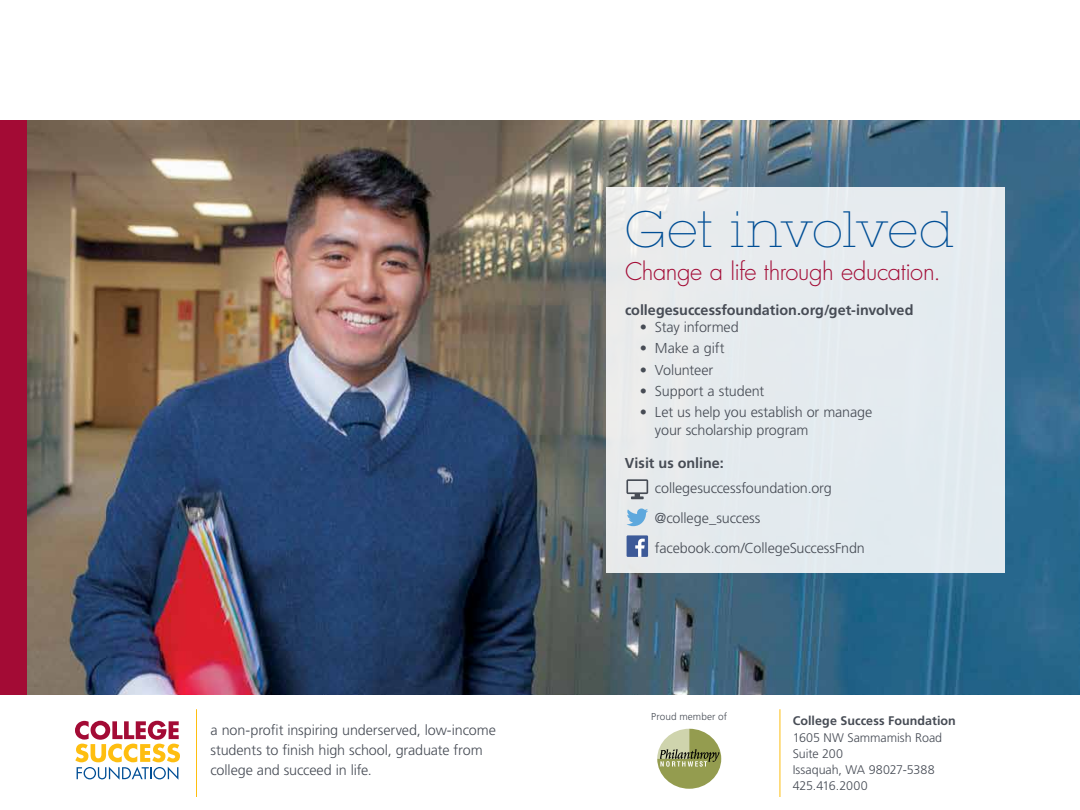
<style>
.page{position:relative;width:1080px;height:810px;background:#fff}
.page>*{position:absolute;margin:0;border:0;box-sizing:border-box;transform-origin:0 0}
.t1{font:200 50px "Lubalin Graph Std";letter-spacing:.005em;color:#004e95}
.t2{font:300 23.75px "Futura";letter-spacing:-.02em;color:#a30b35}
.t3{font:300 14.38px/30px "Frutiger LT Std";letter-spacing:-.01em;color:#474c55}
.t4{font:700 14.38px "Frutiger LT Std";color:#474c55}
.t5{font:300 12.5px/16.2px "Frutiger LT Std";letter-spacing:-.005em;color:#474c55}
.t6{font:700 12.5px "Frutiger LT Std";letter-spacing:.005em;color:#474c55}
.t7{font:300 10px "Frutiger LT Std";letter-spacing:.01em;color:#474c55}
</style>
<div class="page">
<img style="left:26px;top:120px;width:1054px;height:574px">
<div style="left:606px;top:188px;width:399px;height:385px;background:#e5ebee"></div>
<div style="left:0;top:120px;width:26px;height:574px;background:#a30b35"></div>
<div style="left:627px;top:535px;width:21px;height:22px;background:#3d5a98"></div>
<svg style="left:635px;top:539px;width:10px;height:18px"></svg>
<svg style="left:627px;top:508px;width:21px;height:18px"></svg>
<svg style="left:626px;top:479px;width:22px;height:20px"></svg>
<svg style="left:75px;top:721px;width:105px;height:59px"></svg>
<hr style="left:196px;top:709px;width:1px;height:88px;background:#febe10">
<hr style="left:780px;top:709px;width:1px;height:88px;background:#febe10">
<svg style="left:657px;top:729px;width:64px;height:60px"></svg>
<p class="t3" style="left:210px;top:721px;width:287px;line-height:20px">a non-profit inspiring underserved, low-income students to finish high school, graduate from college and succeed in life.</p>
<h1 class="t1" style="left:625px;top:201px;width:331px">Get involved</h1>
<h2 class="t2" style="left:625px;top:257px;width:317px">Change a life through education.</h2>
<p class="t4" style="left:625px;top:301px;width:290px">collegesuccessfoundation.org/get-involved</p>
<p class="t3" style="left:640px;top:312px;width:100px">• Stay informed</p>
<p class="t3" style="left:640px;top:334px;width:86px">• Make a gift</p>
<p class="t3" style="left:640px;top:355px;width:75px">• Volunteer</p>
<p class="t3" style="left:640px;top:376px;width:126px">• Support a student</p>
<p class="t3" style="left:655px;top:404px;width:219px;line-height:17.5px;text-indent:-15px">• Let us help you establish or manage your scholarship program</p>
<p class="t4" style="left:625px;top:455px;width:100px">Visit us online:</p>
<p class="t3" style="left:655px;top:474px;width:211px">collegesuccessfoundation.org @college_success facebook.com/CollegeSuccessFndn</p>
<p class="t7" style="left:651px;top:711px;width:77px">Proud member of</p>
<p class="t6" style="left:793px;top:714px;width:165px">College Success Foundation</p>
<p class="t5" style="left:793px;top:729px;width:151px">1605 NW Sammamish Road<br>Suite 200<br>Issaquah, WA 98027-5388<br>425.416.2000</p>
</div>
